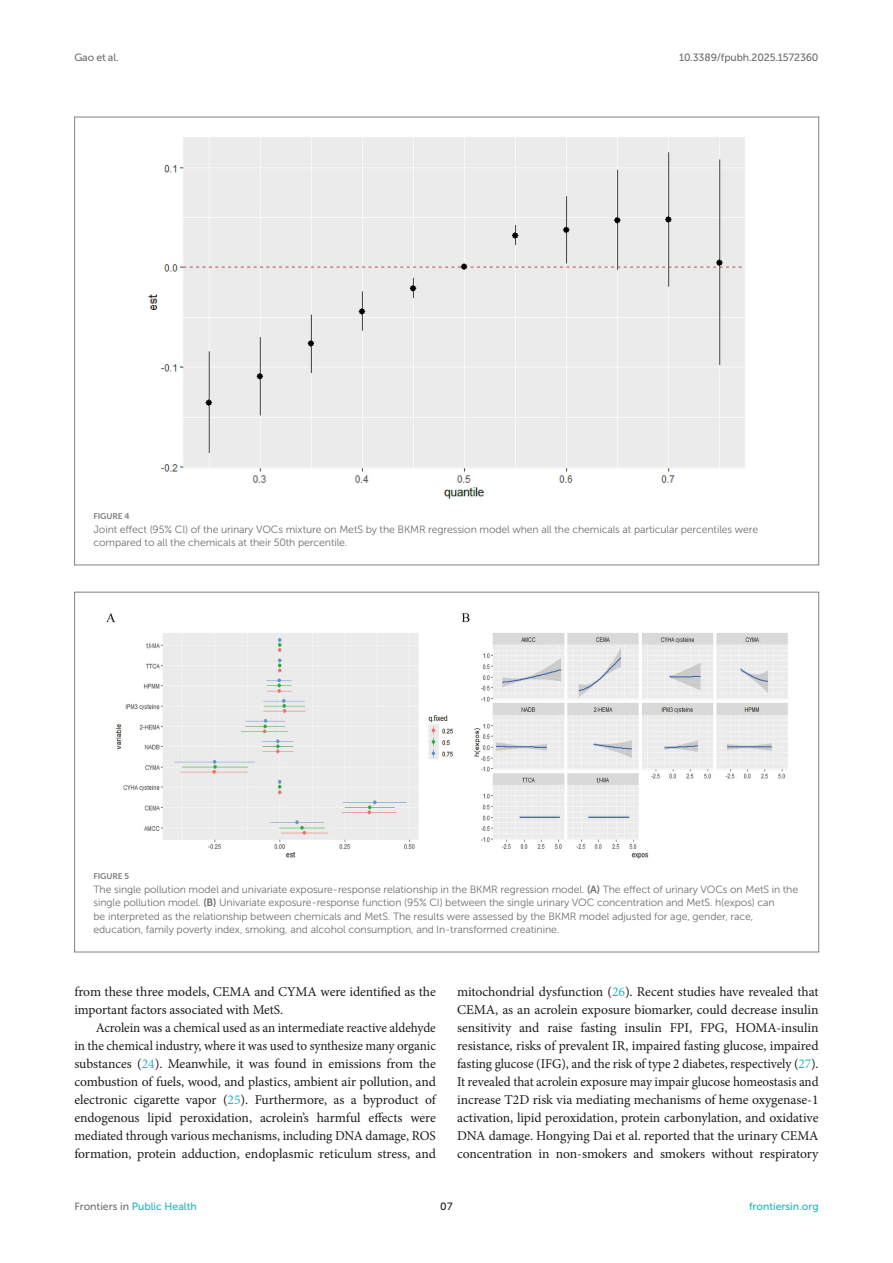
<style>
.page{position:relative;width:893px;height:1263px;background:#fff}
.page>*{position:absolute;margin:0;border:0;box-sizing:border-box;transform-origin:0 0}
.TEXT{font:13.5px/18px "Minion Pro";letter-spacing:-.005em;color:#1b1c1b;text-align:justify}
.FIG_LEG{font:10.5px/13.5px "Museo Sans 300";letter-spacing:-.01em;color:#706f70}
.t1{font:10.5px "Museo Sans 500";color:#1db5c3}
.t2{font:10.5px "Museo Sans 500";letter-spacing:-.015em;color:#706f70}
.t3{font:10.5px "Museo Sans 500";color:#1b1c1b}
.FIG_HD{font:8.25px "Museo Sans 700";letter-spacing:-.01em;color:#7e7f7f}
.s1{font-family:"Museo Sans 700"}
.s2{color:#1db5c3}
.s3{color:#706f70}
</style>
<div class="page">
<img style="left:148px;top:137px;width:597px;height:362px">
<img style="left:106px;top:613px;width:682px;height:246px">
<p class="t2" style="left:74px;top:51px;width:46px">Gao et al.</p>
<p class="t2" style="left:679px;top:51px;width:141px">10.3389/fpubh.2025.1572360</p>
<p class="FIG_HD" style="left:94px;top:512px;width:37px">FIGURE 4</p>
<p class="FIG_LEG" style="left:94px;top:522px;width:666px">Joint effect (95% CI) of the urinary VOCs mixture on MetS by the BKMR regression model when all the chemicals at particular percentiles were compared to all the chemicals at their 50th percentile.</p>
<p class="FIG_HD" style="left:94px;top:872px;width:37px">FIGURE 5</p>
<p class="FIG_LEG" style="left:94px;top:882px;width:706px">The single pollution model and univariate exposure-response relationship in the BKMR regression model. <span class="s1">(A)</span> The effect of urinary VOCs on MetS in the single pollution model. <span class="s1">(B)</span> Univariate exposure-response function (95% CI) between the single urinary VOC concentration and MetS. h(expos) can<br>be interpreted as the relationship between chemicals and MetS. The results were assessed by the BKMR model adjusted for age, gender, race, education, family poverty index, smoking, and alcohol consumption, and ln-transformed creatinine.</p>
<p class="TEXT" style="left:74px;top:983px;width:363px">from these three models, CEMA and CYMA were identified as the important factors associated with MetS.</p>
<p class="TEXT" style="left:74px;top:1019px;width:363px;text-indent:21px">Acrolein was a chemical used as an intermediate reactive aldehyde in the chemical industry, where it was used to synthesize many organic substances (<span class="s2">24</span>). Meanwhile, it was found in emissions from the combustion of fuels, wood, and plastics, ambient air pollution, and electronic cigarette vapor (<span class="s2">25</span>). Furthermore, as a byproduct of endogenous lipid peroxidation, acrolein’s harmful effects were mediated through various mechanisms, including DNA damage, ROS formation, protein adduction, endoplasmic reticulum stress, and</p>
<p class="TEXT" style="left:457px;top:983px;width:363px">mitochondrial dysfunction (<span class="s2">26</span>). Recent studies have revealed that CEMA, as an acrolein exposure biomarker, could decrease insulin sensitivity and raise fasting insulin FPI, FPG, HOMA-insulin resistance, risks of prevalent IR, impaired fasting glucose, impaired fasting glucose (IFG), and the risk of type 2 diabetes, respectively (<span class="s2">27</span>).<br>It revealed that acrolein exposure may impair glucose homeostasis and increase T2D risk via mediating mechanisms of heme oxygenase-1 activation, lipid peroxidation, protein carbonylation, and oxidative DNA damage. Hongying Dai et al. reported that the urinary CEMA concentration in non-smokers and smokers without respiratory</p>
<p class="t1" style="left:74px;top:1200px;width:124px"><span class="s3">Frontiers in</span> Public Health</p>
<p class="t3" style="left:440px;top:1200px;width:14px">07</p>
<p class="t1" style="left:749px;top:1200px;width:71px">frontiersin.org</p>
</div>
